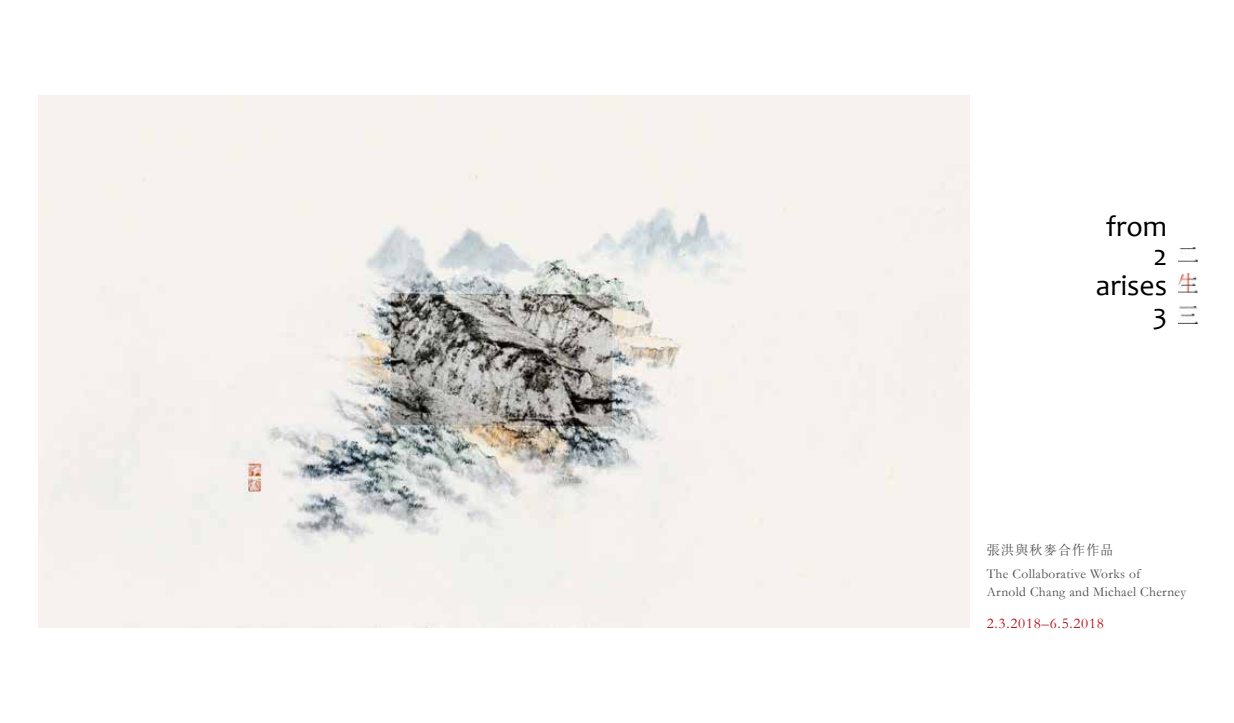
<style>
.page{position:relative;width:1234px;height:723px;background:#fff}
.page>*{position:absolute;margin:0;border:0;box-sizing:border-box;transform-origin:0 0}
.t1{font:29.55px/29.5px "Candara";color:#000;text-align:right}
.t2{font:15px "Garamond";letter-spacing:.05em;color:#b50a14}
.t3{font:13.5px/18px "Garamond";letter-spacing:.025em;color:#4c4948}
.t4{font:300 13.5px "M Sung HK";letter-spacing:.05em;color:#4c4948}
</style>
<div class="page">
<img style="left:38px;top:96px;width:931px;height:531px">
<img style="left:1178px;top:247px;width:19px;height:15px">
<img style="left:1178px;top:273px;width:19px;height:20px">
<img style="left:1178px;top:306px;width:19px;height:17px">
<h1 class="t1" style="left:1095px;top:211px;width:73px">from<br>2 arises<br>3</h1>
<p class="t4" style="left:986px;top:541px;width:128px">張洪與秋麥合作作品</p>
<p class="t3" style="left:986px;top:565px;width:201px">The Collaborative Works of<br>Arnold Chang and Michael Cherney</p>
<p class="t2" style="left:986px;top:614px;width:119px">2.3.2018–6.5.2018</p>
</div>
